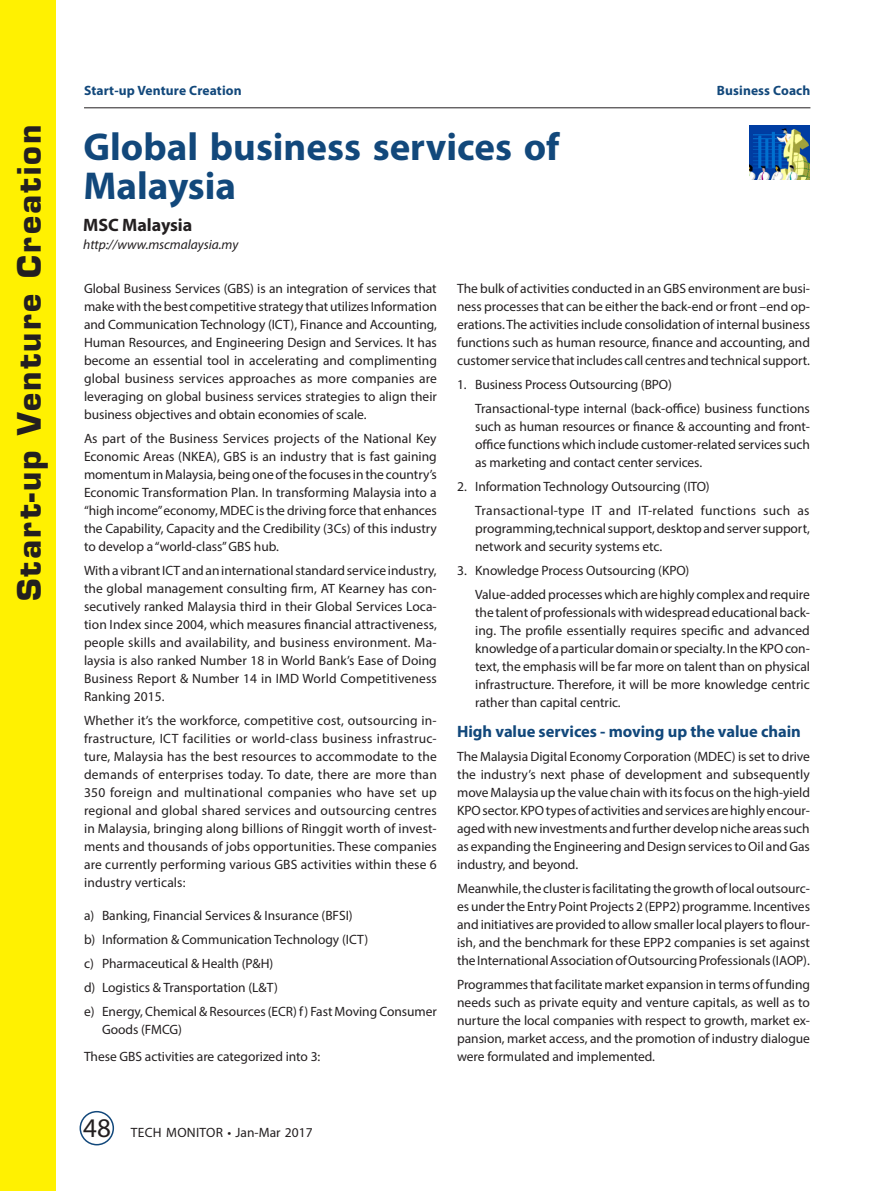
<style>
.page{position:relative;width:893px;height:1191px;background:#fff}
.page>*{position:absolute;margin:0;border:0;box-sizing:border-box;transform-origin:0 0}
.BC_HD{font:700 39px/39px "Myriad Pro";color:#12487b}
.t1{font:700 31.5px "Eurostile";letter-spacing:.07em;color:#231f20}
.VFH{font:27px "Myriad Pro";color:#231f20}
.BC_HD1{font:700 18px "Myriad Pro";letter-spacing:-.005em;color:#231f20}
.t2{font:700 16.5px "Myriad Pro";letter-spacing:-.005em;color:#12487b}
.TS_BT_p4{font:13.5px/18px "Myriad Pro";letter-spacing:-.005em;color:#231f20;text-align:justify}
.t3{font:700 13.5px "Myriad Pro";letter-spacing:.01em;color:#12487b}
.Webadd{font:italic 13.5px "Myriad Pro";letter-spacing:-.005em;color:#231f20}
.VFH-2{font:13.5px "Myriad Pro";letter-spacing:.015em;color:#231f20}
</style>
<div class="page">
<div style="left:80px;top:1111px;width:34px;height:34px;border:2px solid #12487b;border-radius:50%"></div>
<div style="left:0;top:0;width:56px;height:1191px;background:#fff101"></div>
<hr style="left:84px;top:107px;width:726px;height:1px;background:#231f20">
<img style="left:749px;top:125px;width:60px;height:54px">
<h2 class="t1" style="left:10px;top:601px;width:478px;rotate:-90deg">Start-up Venture Creation</h2>
<p class="t3" style="left:84px;top:81px;width:159px">Start-up Venture Creation</p>
<p class="t3" style="left:716px;top:81px;width:95px">Business Coach</p>
<p class="BC_HD" style="left:83px;top:126px;width:477px">Global business services of<br>Malaysia</p>
<p class="BC_HD1" style="left:83px;top:213px;width:110px">MSC Malaysia</p>
<p class="Webadd" style="left:83px;top:236px;width:156px">http://www.mscmalaysia.my</p>
<p class="TS_BT_p4" style="left:84px;top:279px;width:354px">Global Business Services (GBS) is an integration of services that make with the best competitive strategy that utilizes Information and Communication Technology (ICT), Finance and Accounting, Human Resources, and Engineering Design and Services. It has become an essential tool in accelerating and complimenting global business services approaches as more companies are leveraging on global business services strategies to align their business objectives and obtain economies of scale.</p>
<p class="TS_BT_p4" style="left:84px;top:429px;width:354px">As part of the Business Services projects of the National Key Economic Areas (NKEA), GBS is an industry that is fast gaining momentum in Malaysia, being one of the focuses in the country’s Economic Transformation Plan. In transforming Malaysia into a “high income” economy, MDEC is the driving force that enhances the Capability, Capacity and the Credibility (3Cs) of this industry to develop a “world-class” GBS hub.</p>
<p class="TS_BT_p4" style="left:84px;top:561px;width:354px">With a vibrant ICT and an international standard service industry, the global management consulting firm, AT Kearney has con&shy;secutively ranked Malaysia third in their Global Services Loca&shy;tion Index since 2004, which measures financial attractiveness, people skills and availability, and business environment. Ma&shy;laysia is also ranked Number 18 in World Bank’s Ease of Doing Business Report &amp; Number 14 in IMD World Competitiveness Ranking 2015.</p>
<p class="TS_BT_p4" style="left:84px;top:711px;width:354px">Whether it’s the workforce, competitive cost, outsourcing in&shy;frastructure, ICT facilities or world-class business infrastruc&shy;ture, Malaysia has the best resources to accommodate to the demands of enterprises today. To date, there are more than 350 foreign and multinational companies who have set up regional and global shared services and outsourcing centres in Malaysia, bringing along billions of Ringgit worth of invest&shy;ments and thousands of jobs opportunities. These companies are currently performing various GBS activities within these 6 industry verticals:</p>
<p class="TS_BT_p4" style="left:84px;top:906px;width:270px">a) Banking, Financial Services &amp; Insurance (BFSI)</p>
<p class="TS_BT_p4" style="left:84px;top:930px;width:286px">b) Information &amp; Communication Technology (ICT)</p>
<p class="TS_BT_p4" style="left:84px;top:954px;width:191px">c) Pharmaceutical &amp; Health (P&amp;H)</p>
<p class="TS_BT_p4" style="left:84px;top:978px;width:195px">d) Logistics &amp; Transportation (L&amp;T)</p>
<p class="TS_BT_p4" style="left:102px;top:1002px;width:336px;text-indent:-18px">e) Energy, Chemical &amp; Resources (ECR) f) Fast Moving Consumer<br>Goods (FMCG)</p>
<p class="TS_BT_p4" style="left:84px;top:1047px;width:238px">These GBS activities are categorized into 3:</p>
<p class="TS_BT_p4" style="left:457px;top:279px;width:354px">The bulk of activities conducted in an GBS environment are busi&shy;ness processes that can be either the back-end or front –end op&shy;erations. The activities include consolidation of internal business functions such as human resource, finance and accounting, and customer service that includes call centres and technical support.</p>
<p class="TS_BT_p4" style="left:457px;top:375px;width:216px">1. Business Process Outsourcing (BPO)</p>
<p class="TS_BT_p4" style="left:475px;top:399px;width:336px">Transactional-type internal (back-office) business functions such as human resources or finance &amp; accounting and front&shy;office functions which include customer-related services such as marketing and contact center services.</p>
<p class="TS_BT_p4" style="left:457px;top:477px;width:254px">2. Information Technology Outsourcing (ITO)</p>
<p class="TS_BT_p4" style="left:475px;top:501px;width:336px">Transactional-type IT and IT-related functions such as programming,technical support, desktop and server support, network and security systems etc.</p>
<p class="TS_BT_p4" style="left:457px;top:561px;width:234px">3. Knowledge Process Outsourcing (KPO)</p>
<p class="TS_BT_p4" style="left:475px;top:585px;width:336px">Value-added processes which are highly complex and require the talent of professionals with widespread educational back&shy;ing. The profile essentially requires specific and advanced knowledge of a particular domain or specialty. In the KPO con&shy;text, the emphasis will be far more on talent than on physical infrastructure. Therefore, it will be more knowledge centric rather than capital centric.</p>
<h1 class="t2" style="left:457px;top:720px;width:345px">High value services - moving up the value chain</h1>
<p class="TS_BT_p4" style="left:457px;top:747px;width:354px">The Malaysia Digital Economy Corporation (MDEC) is set to drive the industry’s next phase of development and subsequently move Malaysia up the value chain with its focus on the high-yield KPO sector. KPO types of activities and services are highly encour&shy;aged with new investments and further develop niche areas such as expanding the Engineering and Design services to Oil and Gas industry, and beyond.</p>
<p class="TS_BT_p4" style="left:457px;top:879px;width:354px">Meanwhile, the cluster is facilitating the growth of local outsourc&shy;es under the Entry Point Projects 2 (EPP2) programme. Incentives and initiatives are provided to allow smaller local players to flour&shy;ish, and the benchmark for these EPP2 companies is set against the International Association of Outsourcing Professionals (IAOP).</p>
<p class="TS_BT_p4" style="left:457px;top:975px;width:354px">Programmes that facilitate market expansion in terms of funding needs such as private equity and venture capitals, as well as to nurture the local companies with respect to growth, market ex&shy;pansion, market access, and the promotion of industry dialogue were formulated and implemented.</p>
<p class="VFH" style="left:83px;top:1111px;width:29px">48</p>
<p class="VFH-2" style="left:131px;top:1124px;width:183px">TECH MONITOR • Jan-Mar 2017</p>
</div>
